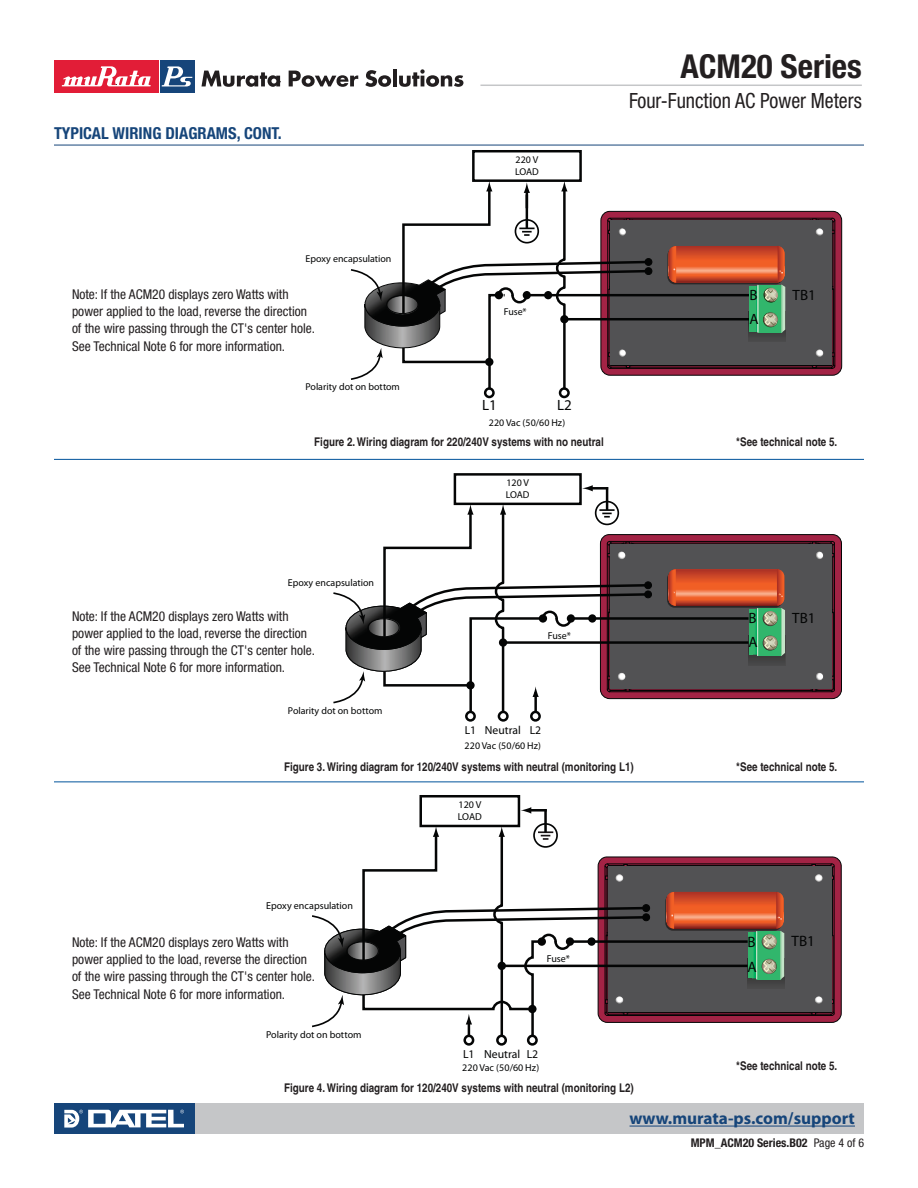
<style>
.page{position:relative;width:918px;height:1188px;background:#fff}
.page>*{position:absolute;margin:0;border:0;box-sizing:border-box;transform-origin:0 0}
.t1{font:700 condensed 33px "Helvetica Neue LT Std";color:#231f20}
.t2{font:condensed 21px "Helvetica Neue LT Std";color:#231f20;scale:.95 1}
.t3{font:700 17.25px "Myriad";color:#16457a}
.t4{font:700 condensed 16.5px "Helvetica Neue LT Std";color:#16457a}
.t5{font:15.15px/24.3px "Myriad Pro";color:#040505}
.t6{font:15px/24px "Myriad Pro";color:#040505}
.t7{font:condensed 13.5px/17.2px "Helvetica Neue LT Std";color:#231f20}
.t8{font:700 condensed 12px "Helvetica";color:#231f20}
.t9{font:700 condensed 12px "Helvetica Neue LT Std";color:#231f20}
.t10{font:11.7px "Myriad Pro";letter-spacing:-.005em;color:#040505}
.t11{font:10.05px/12px "Myriad Pro";letter-spacing:-.005em;color:#040505}
.t12{font:9.9px/12px "Myriad Pro";letter-spacing:-.005em;color:#040505}
.s1{font-weight:400}
</style>
<div class="page">
<hr style="left:54px;top:145px;width:810px;height:1px;background:#16457a">
<svg style="left:350px;top:150px;width:492px;height:249px"></svg>
<svg style="left:333px;top:473px;width:509px;height:249px"></svg>
<svg style="left:312px;top:795px;width:530px;height:251px"></svg>
<hr style="left:54px;top:459px;width:810px;height:1px;background:#00539b">
<hr style="left:54px;top:782px;width:810px;height:1px;background:#00539b">
<div style="left:54px;top:60px;width:104px;height:32px;background:#e21d37"></div>
<svg style="left:62px;top:66px;width:89px;height:20px"></svg>
<div style="left:160px;top:60px;width:34px;height:32px;background:#16457a"></div>
<svg style="left:162px;top:66px;width:30px;height:21px"></svg>
<svg style="left:201px;top:71px;width:80px;height:16px"></svg>
<svg style="left:289px;top:71px;width:69px;height:16px"></svg>
<svg style="left:365px;top:70px;width:26px;height:17px"></svg>
<hr style="left:393px;top:69px;width:4px;height:17px;background:#221e1f">
<svg style="left:399px;top:69px;width:64px;height:18px"></svg>
<hr style="left:480px;top:85px;width:382px;height:1px;background:#c5c6c8">
<div style="left:194px;top:1103px;width:670px;height:31px;background:#c5c6c8"></div>
<div style="left:54px;top:1103px;width:140px;height:31px;background:#16457a"></div>
<svg style="left:64px;top:1110px;width:120px;height:18px"></svg>
<hr style="left:630px;top:1126px;width:225px;height:1px;background:#16457a">
<p class="t4" style="left:54px;top:127px;width:229px">TYPICAL WIRING DIAGRAMS, CONT.</p>
<p class="t12" style="left:515px;top:153px;width:25px">220 V<br>LOAD</p>
<h1 class="t1" style="left:681px;top:54px;width:183px">ACM20 Series</h1>
<h2 class="t2" style="left:629px;top:93px;width:247px">Four-Function AC Power Meters</h2>
<p class="t12" style="left:306px;top:253px;width:87px">Epoxy encapsulation</p>
<p class="t7" style="left:72px;top:286px;width:245px">Note: If the ACM20 displays zero Watts with power applied to the load, reverse the direction of the wire passing through the CT's center hole.<br>See Technical Note 6 for more information.</p>
<p class="t12" style="left:306px;top:381px;width:96px">Polarity dot on bottom</p>
<p class="t12" style="left:504px;top:306px;width:24px">Fuse*</p>
<p class="t6" style="left:482px;top:393px;width:16px">L1</p>
<p class="t6" style="left:557px;top:393px;width:16px">L2</p>
<p class="t12" style="left:489px;top:417px;width:78px">220 Vac (50/60 Hz)</p>
<p class="t8" style="left:314px;top:437px;width:291px">Figure 2. Wiring diagram for 220/240V systems with no neutral</p>
<p class="t12" style="left:506px;top:477px;width:25px">120 V<br>LOAD</p>
<p class="t6" style="left:749px;top:283px;width:11px">B<br>A</p>
<p class="t6" style="left:793px;top:284px;width:25px">TB1</p>
<p class="t8" style="left:736px;top:437px;width:103px">*See technical note 5.</p>
<p class="t12" style="left:288px;top:576px;width:88px">Epoxy encapsulation</p>
<p class="t7" style="left:72px;top:608px;width:245px">Note: If the ACM20 displays zero Watts with power applied to the load, reverse the direction of the wire passing through the CT's center hole.<br>See Technical Note 6 for more information.</p>
<p class="t12" style="left:288px;top:704px;width:96px">Polarity dot on bottom</p>
<p class="t12" style="left:548px;top:629px;width:24px">Fuse*</p>
<p class="t10" style="left:465px;top:723px;width:78px">L1 Neutral L2</p>
<p class="t12" style="left:465px;top:740px;width:78px">220 Vac (50/60 Hz)</p>
<p class="t6" style="left:748px;top:606px;width:11px">B<br>A</p>
<p class="t6" style="left:792px;top:607px;width:25px">TB1</p>
<p class="t8" style="left:284px;top:763px;width:351px">Figure 3. Wiring diagram for 120/240V systems with neutral (monitoring L1)</p>
<p class="t11" style="left:266px;top:899px;width:88px">Epoxy encapsulation</p>
<p class="t7" style="left:72px;top:934px;width:245px">Note: If the ACM20 displays zero Watts with power applied to the load, reverse the direction of the wire passing through the CT's center hole.<br>See Technical Note 6 for more information.</p>
<p class="t11" style="left:266px;top:1028px;width:97px">Polarity dot on bottom</p>
<p class="t11" style="left:458px;top:799px;width:25px">120 V<br>LOAD</p>
<p class="t11" style="left:547px;top:952px;width:25px">Fuse*</p>
<p class="t10" style="left:463px;top:1047px;width:77px">L1 Neutral L2</p>
<p class="t11" style="left:462px;top:1062px;width:78px">220 Vac (50/60 Hz)</p>
<p class="t8" style="left:284px;top:1084px;width:351px">Figure 4. Wiring diagram for 120/240V systems with neutral (monitoring L2)</p>
<p class="t8" style="left:736px;top:763px;width:103px">*See technical note 5.</p>
<p class="t5" style="left:747px;top:930px;width:11px">B<br>A</p>
<p class="t5" style="left:792px;top:930px;width:25px">TB1</p>
<p class="t8" style="left:736px;top:1061px;width:103px">*See technical note 5.</p>
<p class="t3" style="left:630px;top:1112px;width:227px">www.murata-ps.com/support</p>
<p class="t9" style="left:691px;top:1138px;width:175px">MPM_ACM20 Series.B02 <span class="s1">Page 4 of 6</span></p>
</div>
